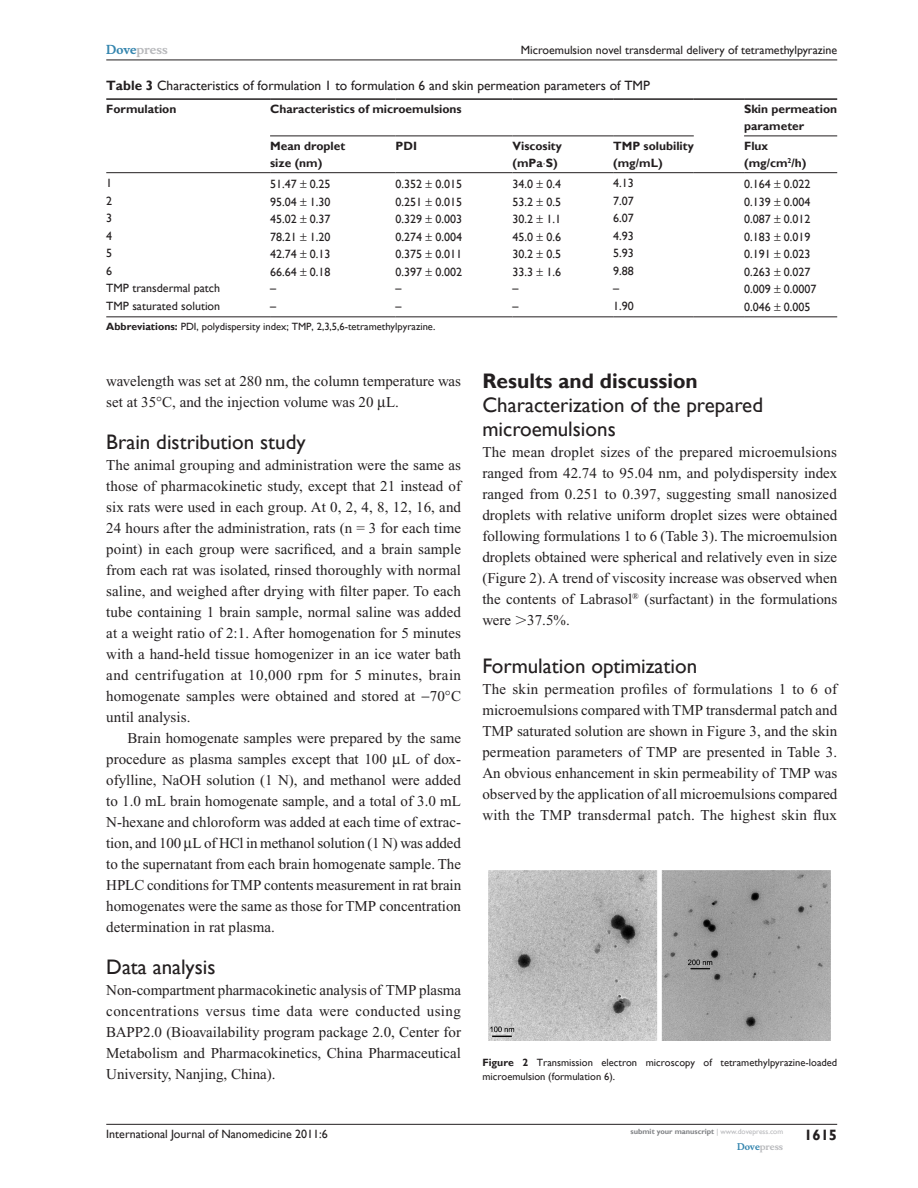
<style>
.page{position:relative;width:918px;height:1188px;background:#fff}
.page>*{position:absolute;margin:0;border:0;box-sizing:border-box;transform-origin:0 0}
.t1{font:21px/24px "Gill Sans";color:#231f20}
.t2{font:700 21px "Gill Sans";color:#231f20}
.t3{font:15px/21px "Times New Roman";color:#231f20;text-align:justify}
.t4{font:700 15px "Gill Sans";color:#231f20}
.t5{font:13.5px "Gill Sans";color:#231f20}
.t6{font:12px "Gill Sans";color:#231f20}
.t7{font:700 12px/16.5px "Gill Sans";color:#231f20}
.t8{font:700 12px "Musee";color:#b8b9bc}
.t9{font:10.5px/13.5px "Gill Sans";color:#231f20}
.t10{font:700 9px "Musee";color:#b8b9bc}
.t11{font:700 7.5px "Gill Sans";color:#808285}
.s1{color:#3485ae}
.s2{font-weight:700}
.s3{font-family:"Mathematical Pi One"}
.s4{font-weight:400;color:#b8b9bc}
</style>
<div class="page">
<hr style="left:106px;top:1124px;width:731px;height:1px;background:#231f20">
<hr style="left:106px;top:60px;width:731px;height:1px;background:#231f20">
<hr style="left:270px;top:136px;width:126px;height:1px;background:#231f20">
<hr style="left:396px;top:136px;width:116px;height:1px;background:#231f20">
<hr style="left:512px;top:136px;width:101px;height:1px;background:#231f20">
<hr style="left:613px;top:136px;width:81px;height:1px;background:#231f20">
<hr style="left:744px;top:136px;width:93px;height:1px;background:#231f20">
<hr style="left:106px;top:172px;width:164px;height:1px;background:#231f20">
<hr style="left:270px;top:172px;width:126px;height:1px;background:#231f20">
<hr style="left:396px;top:172px;width:116px;height:1px;background:#231f20">
<hr style="left:512px;top:172px;width:101px;height:1px;background:#231f20">
<hr style="left:613px;top:172px;width:81px;height:1px;background:#231f20">
<hr style="left:694px;top:172px;width:50px;height:1px;background:#231f20">
<hr style="left:744px;top:172px;width:93px;height:1px;background:#231f20">
<hr style="left:106px;top:316px;width:164px;height:1px;background:#231f20">
<hr style="left:270px;top:316px;width:126px;height:1px;background:#231f20">
<hr style="left:396px;top:316px;width:116px;height:1px;background:#231f20">
<hr style="left:512px;top:316px;width:101px;height:1px;background:#231f20">
<hr style="left:613px;top:316px;width:81px;height:1px;background:#231f20">
<hr style="left:694px;top:316px;width:50px;height:1px;background:#231f20">
<hr style="left:744px;top:316px;width:93px;height:1px;background:#231f20">
<hr style="left:106px;top:98px;width:164px;height:2px;background:#231f20">
<hr style="left:270px;top:98px;width:126px;height:2px;background:#231f20">
<hr style="left:396px;top:98px;width:116px;height:2px;background:#231f20">
<hr style="left:512px;top:98px;width:101px;height:2px;background:#231f20">
<hr style="left:613px;top:98px;width:81px;height:2px;background:#231f20">
<hr style="left:694px;top:98px;width:50px;height:2px;background:#231f20">
<hr style="left:744px;top:98px;width:93px;height:2px;background:#231f20">
<img style="left:489px;top:871px;width:342px;height:169px">
<p class="t8" style="left:106px;top:43px;width:63px"><span class="s1">Dove</span>press</p>
<p class="t6" style="left:521px;top:43px;width:318px">Microemulsion novel transdermal delivery of tetramethylpyrazine</p>
<p class="t5" style="left:106px;top:78px;width:545px"><span class="s2">Table 3</span> Characteristics of formulation 1 to formulation 6 and skin permeation parameters of TMP</p>
<p class="t7" style="left:106px;top:101px;width:72px">Formulation</p>
<p class="t7" style="left:270px;top:101px;width:193px">Characteristics of microemulsions</p>
<p class="t7" style="left:744px;top:101px;width:95px">Skin permeation parameter</p>
<p class="t7" style="left:270px;top:138px;width:77px">Mean droplet size (nm)</p>
<p class="t7" style="left:396px;top:138px;width:23px">PDI</p>
<p class="t7" style="left:512px;top:138px;width:51px">Viscosity (mPa⋅S)</p>
<p class="t7" style="left:613px;top:138px;width:82px">TMP solubility (mg/mL)</p>
<p class="t7" style="left:744px;top:138px;width:64px">Flux (mg/cm<sup>2</sup>/h)</p>
<p class="t6" style="left:106px;top:176px;width:7px">1</p>
<p class="t6" style="left:270px;top:177px;width:62px">51.47 0.25</p>
<p class="t6" style="left:396px;top:177px;width:68px">0.352 0.015</p>
<p class="t6" style="left:512px;top:177px;width:50px">34.0 0.4</p>
<p class="t6" style="left:613px;top:176px;width:22px">4.13</p>
<p class="t6" style="left:744px;top:177px;width:68px">0.164 0.022</p>
<p class="t6" style="left:106px;top:194px;width:7px">2</p>
<p class="t6" style="left:270px;top:195px;width:62px">95.04 1.30</p>
<p class="t6" style="left:396px;top:195px;width:68px">0.251 0.015</p>
<p class="t6" style="left:512px;top:195px;width:50px">53.2 0.5</p>
<p class="t6" style="left:613px;top:194px;width:22px">7.07</p>
<p class="t6" style="left:744px;top:195px;width:68px">0.139 0.004</p>
<p class="t6" style="left:106px;top:211px;width:7px">3</p>
<p class="t6" style="left:270px;top:212px;width:62px">45.02 0.37</p>
<p class="t6" style="left:396px;top:212px;width:68px">0.329 0.003</p>
<p class="t6" style="left:512px;top:212px;width:50px">30.2 1.1</p>
<p class="t6" style="left:613px;top:211px;width:22px">6.07</p>
<p class="t6" style="left:744px;top:212px;width:68px">0.087 0.012</p>
<p class="t6" style="left:106px;top:229px;width:7px">4</p>
<p class="t6" style="left:270px;top:230px;width:62px">78.21 1.20</p>
<p class="t6" style="left:396px;top:230px;width:68px">0.274 0.004</p>
<p class="t6" style="left:512px;top:230px;width:50px">45.0 0.6</p>
<p class="t6" style="left:613px;top:229px;width:22px">4.93</p>
<p class="t6" style="left:744px;top:230px;width:68px">0.183 0.019</p>
<p class="t6" style="left:106px;top:246px;width:7px">5</p>
<p class="t6" style="left:270px;top:247px;width:62px">42.74 0.13</p>
<p class="t6" style="left:396px;top:247px;width:68px">0.375 0.011</p>
<p class="t6" style="left:512px;top:247px;width:50px">30.2 0.5</p>
<p class="t6" style="left:613px;top:246px;width:22px">5.93</p>
<p class="t6" style="left:744px;top:247px;width:68px">0.191 0.023</p>
<p class="t6" style="left:106px;top:264px;width:7px">6</p>
<p class="t6" style="left:270px;top:265px;width:62px">66.64 0.18</p>
<p class="t6" style="left:396px;top:265px;width:68px">0.397 0.002</p>
<p class="t6" style="left:512px;top:265px;width:50px">33.3 1.6</p>
<p class="t6" style="left:613px;top:264px;width:22px">9.88</p>
<p class="t6" style="left:744px;top:265px;width:68px">0.263 0.027</p>
<p class="t6" style="left:106px;top:281px;width:115px">TMP transdermal patch</p>
<p class="t6" style="left:270px;top:281px;width:7px">–</p>
<p class="t6" style="left:396px;top:281px;width:7px">–</p>
<p class="t6" style="left:512px;top:281px;width:7px">–</p>
<p class="t6" style="left:613px;top:281px;width:7px">–</p>
<p class="t6" style="left:744px;top:282px;width:74px">0.009 0.0007</p>
<p class="t6" style="left:106px;top:299px;width:116px">TMP saturated solution</p>
<p class="t6" style="left:270px;top:299px;width:7px">–</p>
<p class="t6" style="left:396px;top:299px;width:7px">–</p>
<p class="t6" style="left:512px;top:299px;width:7px">–</p>
<p class="t6" style="left:613px;top:299px;width:22px">1.90</p>
<p class="t6" style="left:744px;top:300px;width:68px">0.046 0.005</p>
<p class="t9" style="left:106px;top:320px;width:331px"><span class="s2">Abbreviations:</span> PDI, polydispersity index; TMP, 2,3,5,6-tetramethylpyrazine.</p>
<p class="t3" style="left:106px;top:371px;width:356px">wavelength was set at 280 nm, the column temperature was set at 35 C, and the injection volume was 20 L.</p>
<h1 class="t1" style="left:106px;top:431px;width:201px">Brain distribution study</h1>
<p class="t3" style="left:106px;top:455px;width:356px">The animal grouping and administration were the same as those of pharmacokinetic study, except that 21 instead of six rats were used in each group. At 0, 2, 4, 8, 12, 16, and 24 hours after the administration, rats (n = 3 for each time point) in each group were sacrificed, and a brain sample from each rat was isolated, rinsed thoroughly with normal saline, and weighed after drying with filter paper. To each tube containing 1 brain sample, normal saline was added at a weight ratio of 2:1. After homogenation for 5 minutes with a hand-held tissue homogenizer in an ice water bath and centrifugation at 10,000 rpm for 5 minutes, brain homogenate samples were obtained and stored at 70 C until analysis.</p>
<p class="t3" style="left:106px;top:728px;width:356px;text-indent:21px">Brain homogenate samples were prepared by the same procedure as plasma samples except that 100 L of dox&shy;ofylline, NaOH solution (1 N), and methanol were added to 1.0 mL brain homogenate sample, and a total of 3.0 mL N-hexane and chloroform was added at each time of extrac&shy;tion, and 100 L of HCl in methanol solution (1 N) was added to the supernatant from each brain homogenate sample. The HPLC conditions for TMP contents measurement in rat brain homogenates were the same as those for TMP concentration determination in rat plasma.</p>
<h1 class="t1" style="left:106px;top:956px;width:111px">Data analysis</h1>
<p class="t3" style="left:106px;top:980px;width:356px">Non-compartment pharmacokinetic analysis of TMP plasma concentrations versus time data were conducted using BAPP2.0 (Bioavailability program package 2.0, Center for Metabolism and Pharmacokinetics, China Pharmaceutical University, Nanjing, China).</p>
<h1 class="t2" style="left:482px;top:368px;width:217px">Results and discussion</h1>
<h1 class="t1" style="left:482px;top:393px;width:282px">Characterization of the prepared microemulsions</h1>
<p class="t3" style="left:482px;top:442px;width:356px">The mean droplet sizes of the prepared microemulsions ranged from 42.74 to 95.04 nm, and polydispersity index ranged from 0.251 to 0.397, suggesting small nanosized droplets with relative uniform droplet sizes were obtained following formulations 1 to 6 (Table 3). The microemulsion droplets obtained were spherical and relatively even in size (Figure 2). A trend of viscosity increase was observed when the contents of Labrasol<sup>®</sup> (surfactant) in the formulations were <span class="s3">.</span>37.5%.</p>
<h1 class="t1" style="left:482px;top:654px;width:216px">Formulation optimization</h1>
<p class="t3" style="left:482px;top:679px;width:357px">The skin permeation profiles of formulations 1 to 6 of microemulsions compared with TMP transdermal patch and TMP saturated solution are shown in Figure 3, and the skin permeation parameters of TMP are presented in Table 3.<br>An obvious enhancement in skin permeability of TMP was observed by the application of all microemulsions compared with the TMP transdermal patch. The highest skin flux</p>
<p class="t9" style="left:482px;top:1056px;width:356px"><span class="s2">Figure 2</span> Transmission electron microscopy of tetramethylpyrazine-loaded microemulsion (formulation 6).</p>
<p class="t6" style="left:106px;top:1127px;width:223px">International Journal of Nanomedicine 2011:6</p>
<p class="t11" style="left:631px;top:1127px;width:154px">submit your manuscript <span class="s4">| www.dovepress.com</span></p>
<p class="t10" style="left:737px;top:1141px;width:48px"><span class="s1">Dove</span>press</p>
<p class="t4" style="left:804px;top:1126px;width:35px">1615</p>
</div>
